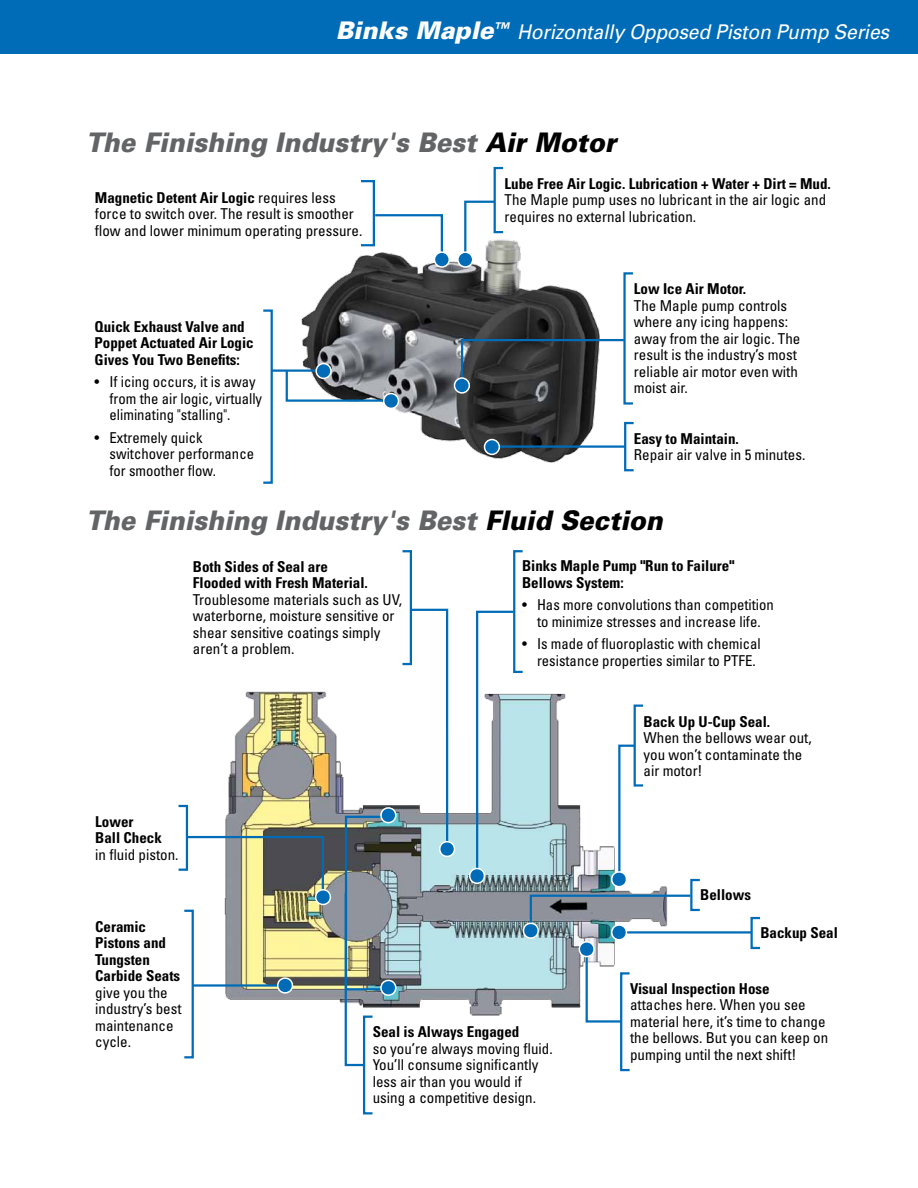
<style>
.page{position:relative;width:918px;height:1188px;background:#fff}
.page>*{position:absolute;margin:0;border:0;box-sizing:border-box;transform-origin:0 0}
.t1{font:italic 900 27px "Univers";color:#636466;scale:.94 1}
.t2{font:italic 20.25px "Univers";letter-spacing:-.01em;color:#fff;scale:.95 1}
.t3{font:condensed 15px/16.5px "Univers";color:#000}
.t4{font:700 condensed 15px/16.5px "Univers";color:#000}
.s1{font-weight:900;font-size:24.3px}
.s2{color:#000}
.s3{font-weight:700}
</style>
<div class="page">
<div style="left:0;top:0;width:918px;height:54px;background:#006cb7"></div>
<img style="left:301px;top:233px;width:333px;height:239px">
<img style="left:224px;top:691px;width:243px;height:325px">
<svg style="left:409px;top:608px;width:46px;height:251px"></svg>
<svg style="left:344px;top:891px;width:23px;height:176px"></svg>
<div style="left:345px;top:816px;width:43px;height:174px;border:2px solid #006cb7"></div>
<hr style="left:618px;top:931px;width:133px;height:3px;background:#006cb7">
<hr style="left:192px;top:984px;width:94px;height:3px;background:#006cb7">
<svg style="left:275px;top:975px;width:21px;height:19px"></svg>
<svg style="left:378px;top:977px;width:19px;height:21px"></svg>
<svg style="left:378px;top:805px;width:19px;height:21px"></svg>
<svg style="left:373px;top:214px;width:71px;height:48px"></svg>
<svg style="left:460px;top:338px;width:167px;height:46px;background:#4f565b"></svg>
<svg style="left:463px;top:199px;width:34px;height:63px"></svg>
<hr style="left:272px;top:369px;width:47px;height:3px;background:#006cb7">
<svg style="left:285px;top:369px;width:104px;height:34px"></svg>
<div style="left:434px;top:252px;width:15px;height:15px;background:#006cb7;border-radius:50%"></div>
<div style="left:434px;top:251px;width:16px;height:17px;border:2px solid #fff;border-radius:50%"></div>
<div style="left:455px;top:378px;width:14px;height:15px;background:#006cb7;border-radius:50%"></div>
<div style="left:454px;top:377px;width:16px;height:17px;border:2px solid #fff;border-radius:50%"></div>
<div style="left:458px;top:252px;width:15px;height:15px;background:#006cb7;border-radius:50%"></div>
<div style="left:457px;top:251px;width:16px;height:17px;border:2px solid #fff;border-radius:50%"></div>
<div style="left:316px;top:364px;width:15px;height:14px;background:#006cb7;border-radius:50%"></div>
<div style="left:315px;top:363px;width:17px;height:16px;border:2px solid #fff;border-radius:50%"></div>
<div style="left:384px;top:394px;width:14px;height:14px;background:#006cb7;border-radius:50%"></div>
<div style="left:383px;top:393px;width:16px;height:16px;border:2px solid #fff;border-radius:50%"></div>
<svg style="left:188px;top:835px;width:145px;height:70px"></svg>
<hr style="left:497px;top:445px;width:128px;height:3px;background:#006cb7">
<div style="left:485px;top:440px;width:14px;height:14px;background:#006cb7;border-radius:50%"></div>
<div style="left:484px;top:439px;width:16px;height:16px;border:2px solid #fff;border-radius:50%"></div>
<div style="left:360px;top:180px;width:15px;height:66px;border:2px solid #006cb7"></div>
<div style="left:494px;top:167px;width:10px;height:66px;border:2px solid #006cb7"></div>
<div style="left:623px;top:272px;width:11px;height:133px;border:2px solid #006cb7"></div>
<div style="left:624px;top:422px;width:11px;height:49px;border:2px solid #006cb7"></div>
<div style="left:262px;top:309px;width:11px;height:175px;border:2px solid #006cb7"></div>
<div style="left:401px;top:550px;width:11px;height:115px;border:2px solid #006cb7"></div>
<div style="left:513px;top:550px;width:11px;height:123px;border:2px solid #006cb7"></div>
<div style="left:177px;top:805px;width:11px;height:66px;border:2px solid #006cb7"></div>
<div style="left:751px;top:917px;width:10px;height:32px;border:2px solid #006cb7"></div>
<div style="left:690px;top:879px;width:11px;height:32px;border:2px solid #006cb7"></div>
<div style="left:620px;top:972px;width:11px;height:99px;border:2px solid #006cb7"></div>
<div style="left:363px;top:1016px;width:11px;height:98px;border:2px solid #006cb7"></div>
<div style="left:183px;top:910px;width:11px;height:148px;border:2px solid #006cb7"></div>
<svg style="left:467px;top:610px;width:226px;height:414px"></svg>
<h2 class="t2" style="left:336px;top:20px;width:584px"><span class="s1">Binks Maple</span><sup>™</sup> Horizontally Opposed Piston Pump Series</h2>
<h1 class="t1" style="left:86px;top:125px;width:565px">The Finishing Industry's Best <span class="s2">Air Motor</span></h1>
<p class="t3" style="left:95px;top:189px;width:269px"><span class="s3">Magnetic Detent Air Logic</span> requires less force to switch over. The result is smoother flow and lower minimum operating pressure.</p>
<p class="t4" style="left:95px;top:318px;width:161px">Quick Exhaust Valve and<br>Poppet Actuated Air Logic<br>Gives You Two Benefits:</p>
<p class="t3" style="left:110px;top:373px;width:154px;text-indent:-15px">• If icing occurs, it is away from the air logic, virtually eliminating "stalling".</p>
<p class="t3" style="left:110px;top:429px;width:146px;text-indent:-15px">• Extremely quick switchover performance for smoother flow.</p>
<p class="t4" style="left:505px;top:175px;width:328px">Lube Free Air Logic. Lubrication + Water + Dirt = Mud.</p>
<p class="t3" style="left:505px;top:191px;width:323px">The Maple pump uses no lubricant in the air logic and requires no external lubrication.</p>
<p class="t4" style="left:634px;top:281px;width:114px">Low Ice Air Motor.</p>
<p class="t3" style="left:634px;top:297px;width:168px">The Maple pump controls where any icing happens: away from the air logic. The result is the industry’s most reliable air motor even with moist air.</p>
<p class="t4" style="left:634px;top:430px;width:106px">Easy to Maintain.</p>
<p class="t3" style="left:634px;top:446px;width:173px">Repair air valve in 5 minutes.</p>
<h1 class="t1" style="left:86px;top:503px;width:615px">The Finishing Industry's Best <span class="s2">Fluid Section</span></h1>
<p class="t4" style="left:193px;top:558px;width:176px">Both Sides of Seal are<br>Flooded with Fresh Material.</p>
<p class="t3" style="left:193px;top:591px;width:211px">Troublesome materials such as UV, waterborne, moisture sensitive or shear sensitive coatings simply aren’t a problem.</p>
<p class="t4" style="left:522px;top:558px;width:214px">Binks Maple Pump "Run to Failure"<br>Bellows System:</p>
<p class="t3" style="left:522px;top:596px;width:253px;text-align:center">• Has more convolutions than competition to minimize stresses and increase life.</p>
<p class="t3" style="left:537px;top:635px;width:225px;text-indent:-15px">• Is made of fluoroplastic with chemical resistance properties similar to PTFE.</p>
<p class="t4" style="left:95px;top:813px;width:68px">Lower<br>Ball Check</p>
<p class="t3" style="left:95px;top:846px;width:85px">in fluid piston.</p>
<p class="t4" style="left:95px;top:918px;width:87px">Ceramic<br>Pistons and<br>Tungsten<br>Carbide Seats</p>
<p class="t3" style="left:95px;top:984px;width:88px">give you the industry’s best maintenance cycle.</p>
<p class="t4" style="left:373px;top:1024px;width:148px">Seal is Always Engaged</p>
<p class="t3" style="left:373px;top:1040px;width:181px">so you’re always moving fluid.<br>You’ll consume significantly less air than you would if using a competitive design.</p>
<p class="t4" style="left:644px;top:713px;width:128px">Back Up U-Cup Seal.</p>
<p class="t3" style="left:644px;top:729px;width:170px">When the bellows wear out, you won’t contaminate the air motor!</p>
<p class="t4" style="left:700px;top:887px;width:52px">Bellows</p>
<p class="t4" style="left:760px;top:925px;width:79px">Backup Seal</p>
<p class="t4" style="left:630px;top:980px;width:141px">Visual Inspection Hose</p>
<p class="t3" style="left:630px;top:997px;width:200px">attaches here. When you see material here, it’s time to change the bellows. But you can keep on pumping until the next shift!</p>
</div>
